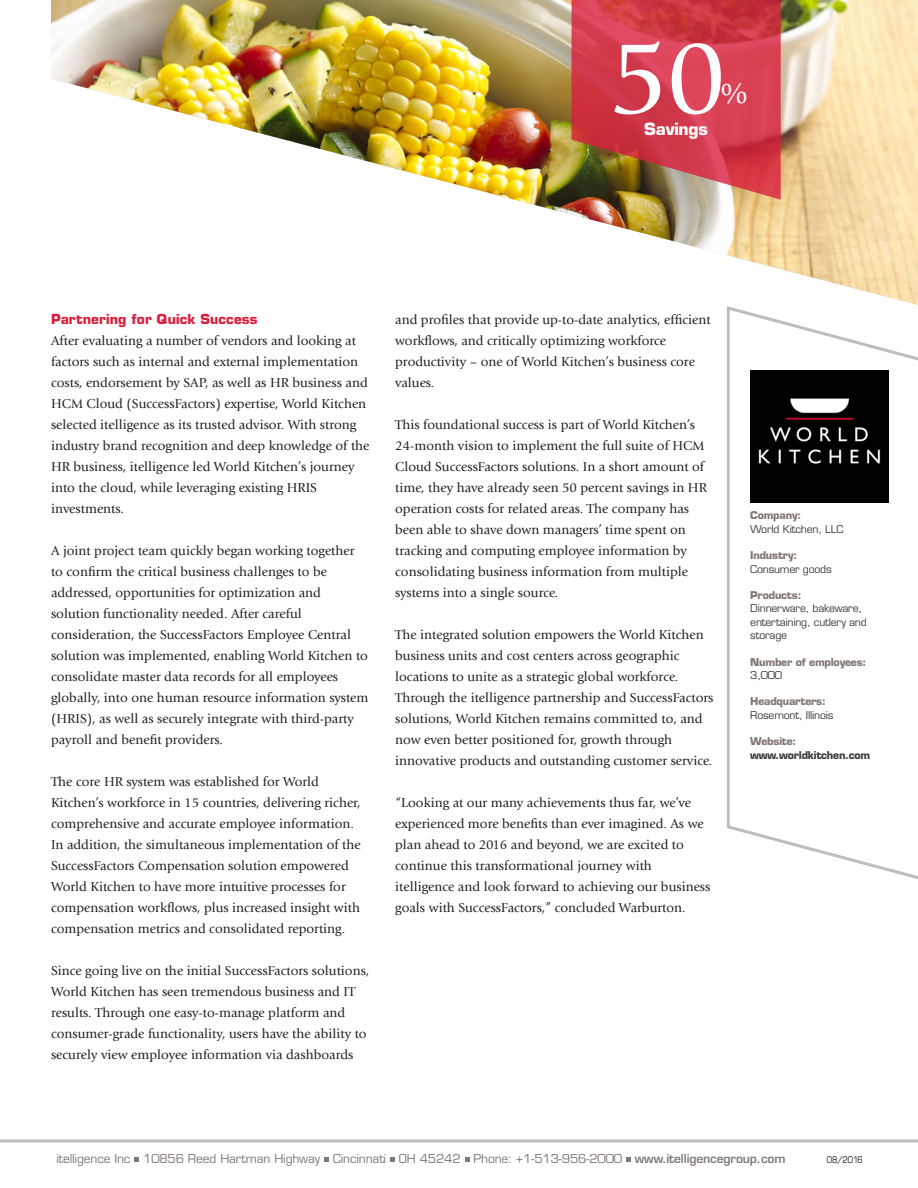
<style>
.page{position:relative;width:918px;height:1188px;background:#fff}
.page>*{position:absolute;margin:0;border:0;box-sizing:border-box;transform-origin:0 0}
.t1{font:108px "Giovanni LTCE";color:#fff}
.t2{font:30px "Giovanni LTCE";color:#fff}
.t3{font:700 16.5px "Eurostile LTCE";letter-spacing:-.01em;color:#fff}
.t4{font:13.5px/21px "Giovanni LTCE";color:#231f20}
.t5{font:700 13.5px "Eurostile LTCE";letter-spacing:.015em;color:#da1f3d}
.t6{font:500 12px "Eurostile LTCE";letter-spacing:-.01em;color:#817873}
.t7{font:500 10.5px/13.5px "Eurostile LTCE";letter-spacing:-.02em;color:#3e3e3f}
.t8{font:700 10.5px "Eurostile LTCE";letter-spacing:-.02em;color:#817873}
.t9{font:700 10.5px "Eurostile LTCE";letter-spacing:-.02em;color:#3e3e3f}
.t10{font:500 9px "Eurostile LTCE";color:#231f20;scale:.85 1}
.s1{font-weight:600}
</style>
<div class="page">
<svg style="left:727px;top:306px;width:191px;height:573px"></svg>
<img style="left:51px;top:0;width:867px;height:305px">
<hr style="left:0;top:1140px;width:918px;height:3px;background:#bcbdc0">
<svg style="left:134px;top:1157px;width:5px;height:5px"></svg>
<svg style="left:324px;top:1157px;width:5px;height:5px"></svg>
<svg style="left:390px;top:1157px;width:5px;height:5px"></svg>
<svg style="left:465px;top:1157px;width:5px;height:5px"></svg>
<svg style="left:626px;top:1157px;width:5px;height:5px"></svg>
<svg style="left:572px;top:0;width:209px;height:200px;background:#c5434a"></svg>
<img style="left:750px;top:370px;width:139px;height:132px">
<h1 class="t1" style="left:609px;top:17px;width:119px">50</h1>
<h2 class="t2" style="left:721px;top:76px;width:28px">%</h2>
<p class="t3" style="left:644px;top:119px;width:65px">Savings</p>
<p class="t5" style="left:51px;top:311px;width:208px">Partnering for Quick Success</p>
<p class="t4" style="left:51px;top:330px;width:320px">After evaluating a number of vendors and looking at factors such as internal and external implementation costs, endorsement by SAP, as well as HR business and HCM Cloud (SuccessFactors) expertise, World Kitchen selected itelligence as its trusted advisor. With strong industry brand recognition and deep knowledge of the HR business, itelligence led World Kitchen’s journey into the cloud, while leveraging existing HRIS investments.</p>
<p class="t4" style="left:51px;top:540px;width:319px">A joint project team quickly began working together to confirm the critical business challenges to be addressed, opportunities for optimization and solution functionality needed. After careful consideration, the SuccessFactors Employee Central solution was implemented, enabling World Kitchen to consolidate master data records for all employees globally, into one human resource information system (HRIS), as well as securely integrate with third-party payroll and benefit providers.</p>
<p class="t4" style="left:51px;top:771px;width:311px">The core HR system was established for World Kitchen’s workforce in 15 countries, delivering richer, comprehensive and accurate employee information.<br>In addition, the simultaneous implementation of the SuccessFactors Compensation solution empowered World Kitchen to have more intuitive processes for compensation workflows, plus increased insight with compensation metrics and consolidated reporting.</p>
<p class="t4" style="left:51px;top:960px;width:320px">Since going live on the initial SuccessFactors solutions, World Kitchen has seen tremendous business and IT results. Through one easy-to-manage platform and consumer-grade functionality, users have the ability to securely view employee information via dashboards</p>
<p class="t4" style="left:395px;top:309px;width:317px">and profiles that provide up-to-date analytics, efficient workflows, and critically optimizing workforce productivity – one of World Kitchen’s business core values.</p>
<p class="t4" style="left:395px;top:414px;width:313px">This foundational success is part of World Kitchen’s 24-month vision to implement the full suite of HCM Cloud SuccessFactors solutions. In a short amount of time, they have already seen 50 percent savings in HR operation costs for related areas. The company has been able to shave down managers’ time spent on tracking and computing employee information by consolidating business information from multiple systems into a single source.</p>
<p class="t4" style="left:395px;top:624px;width:320px">The integrated solution empowers the World Kitchen business units and cost centers across geographic locations to unite as a strategic global workforce.<br>Through the itelligence partnership and SuccessFactors solutions, World Kitchen remains committed to, and now even better positioned for, growth through innovative products and outstanding customer service.</p>
<p class="t4" style="left:395px;top:793px;width:317px">“Looking at our many achievements thus far, we’ve experienced more benefits than ever imagined. As we plan ahead to 2016 and beyond, we are excited to continue this transformational journey with itelligence and look forward to achieving our business goals with SuccessFactors,” concluded Warburton.</p>
<p class="t8" style="left:750px;top:509px;width:52px">Company:</p>
<p class="t7" style="left:750px;top:522px;width:95px">World Kitchen, LLC</p>
<p class="t8" style="left:750px;top:549px;width:49px">Industry:</p>
<p class="t7" style="left:750px;top:562px;width:83px">Consumer goods</p>
<p class="t8" style="left:750px;top:588px;width:53px">Products:</p>
<p class="t7" style="left:750px;top:602px;width:118px">Dinnerware, bakeware, entertaining, cutlery and storage</p>
<p class="t8" style="left:750px;top:655px;width:118px">Number of employees:</p>
<p class="t7" style="left:750px;top:669px;width:33px">3,000</p>
<p class="t8" style="left:750px;top:695px;width:77px">Headquarters:</p>
<p class="t7" style="left:750px;top:708px;width:85px">Rosemont, Illinois</p>
<p class="t8" style="left:750px;top:735px;width:48px">Website:</p>
<p class="t9" style="left:750px;top:748px;width:122px">www.worldkitchen.com</p>
<p class="t6" style="left:56px;top:1151px;width:731px">itelligence Inc 10856 Reed Hartman Highway Cincinnati OH 45242 Phone: +1-513-956-2000 <span class="s1">www.itelligencegroup.com</span></p>
<p class="t10" style="left:827px;top:1155px;width:44px">08/2016</p>
</div>
